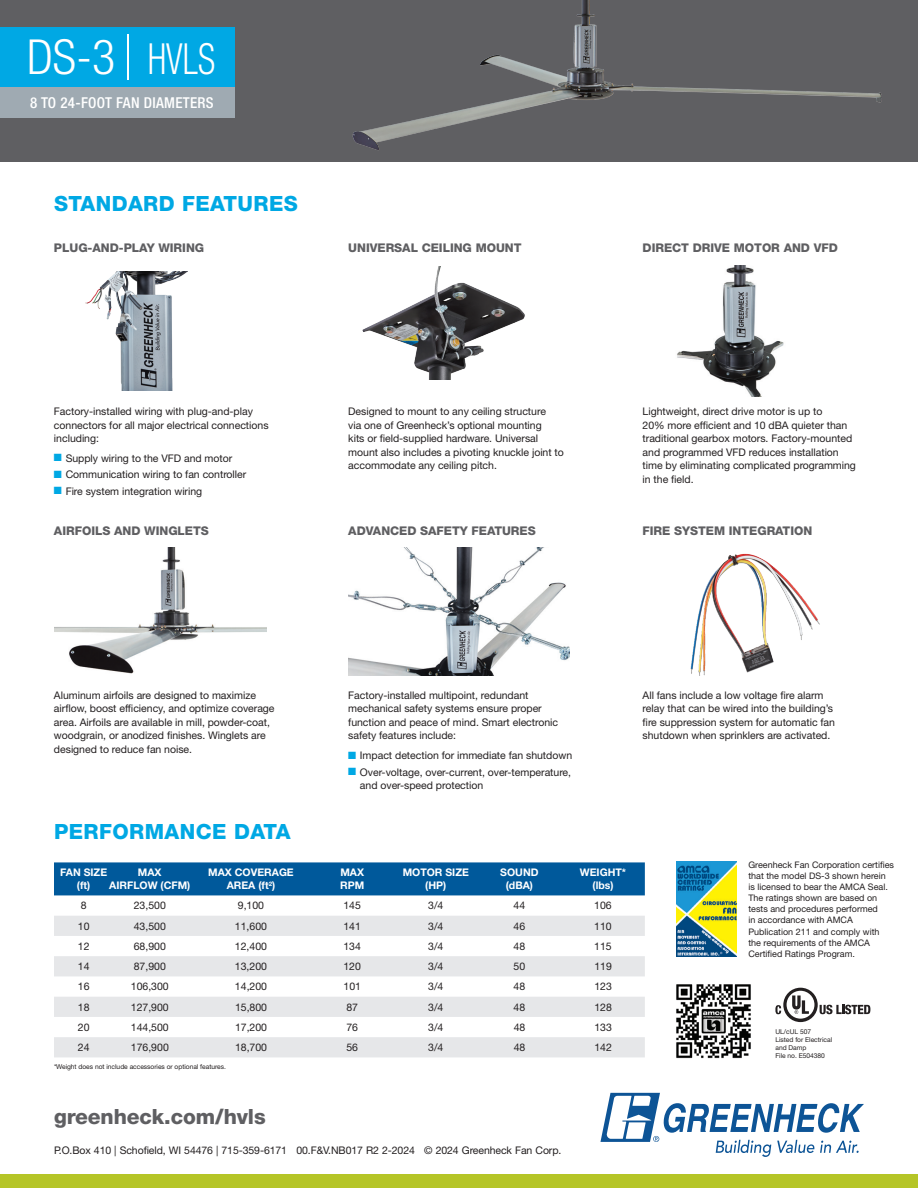
<style>
.page{position:relative;width:918px;height:1188px;background:#fff}
.page>*{position:absolute;margin:0;border:0;box-sizing:border-box;transform-origin:0 0}
.t1{font:300 condensed 48.3px "Helvetica Neue LT Std";color:#fff}
.t2{font:300 condensed 42.9px "Helvetica Neue LT Std";color:#fff;scale:.83 1}
.t3{font:800 21px "Helvetica Neue LT Std";letter-spacing:.02em;color:#00a8e4}
.t4{font:800 21px "Helvetica Neue LT Std";letter-spacing:-.005em;color:#5f5f62}
.t5{font:500 condensed 15px "Helvetica Neue LT Std";letter-spacing:.02em;color:#fff}
.t6{font:800 12px "Helvetica Neue LT Std";letter-spacing:-.005em;color:#5f5f62}
.t7{font:10.5px/13.5px "Helvetica Neue LT Std";letter-spacing:-.005em;color:#231f20}
.t8{font:700 10.5px/13.5px "Helvetica Neue LT Std";color:#fff;text-align:center}
.t9{font:9px/11.1px "Helvetica Neue LT Std";color:#231f20}
.t10{font:6.75px/7.8px "Helvetica Neue LT Std";letter-spacing:-.005em;color:#231f20}
.s1{color:#00a8e4}
</style>
<div class="page">
<div style="left:54px;top:862px;width:591px;height:33px;background:#00599b"></div>
<svg style="left:54px;top:916px;width:591px;height:141px;fill:#e6e7e9"></svg>
<div style="left:0;top:0;width:918px;height:162px;background:#5f5f62"></div>
<img style="left:352px;top:0;width:530px;height:150px">
<svg style="left:600px;top:1093px;width:264px;height:64px"></svg>
<div style="left:0;top:27px;width:234px;height:64px;background:#00a8e4"></div>
<hr style="left:128px;top:34px;width:1px;height:46px;background:#fff">
<img style="left:362px;top:266px;width:163px;height:114px">
<img style="left:54px;top:547px;width:212px;height:127px">
<img style="left:677px;top:265px;width:107px;height:132px">
<img style="left:85px;top:271px;width:103px;height:119px">
<img style="left:690px;top:553px;width:130px;height:123px">
<img style="left:348px;top:547px;width:222px;height:129px">
<div style="left:0;top:1174px;width:918px;height:14px;background:#b5c527"></div>
<div style="left:0;top:87px;width:234px;height:31px;background:#9faab2"></div>
<img style="left:676px;top:862px;width:61px;height:95px">
<svg style="left:775px;top:988px;width:95px;height:34px"></svg>
<img style="left:676px;top:984px;width:75px;height:75px">
<h1 class="t1" style="left:27px;top:29px;width:90px">DS-3</h1>
<h2 class="t2" style="left:148px;top:34px;width:83px">HVLS</h2>
<h3 class="t5" style="left:30px;top:94px;width:185px">8 TO 24-FOOT FAN DIAMETERS</h3>
<h3 class="t3" style="left:54px;top:191px;width:245px">STANDARD FEATURES</h3>
<p class="t6" style="left:54px;top:240px;width:152px">PLUG-AND-PLAY WIRING</p>
<p class="t6" style="left:348px;top:240px;width:175px">UNIVERSAL CEILING MOUNT</p>
<p class="t6" style="left:643px;top:240px;width:197px">DIRECT DRIVE MOTOR AND VFD</p>
<p class="t7" style="left:54px;top:405px;width:216px">Factory-installed wiring with plug-and-play connectors for all major electrical connections including:</p>
<p class="t7" style="left:54px;top:451px;width:180px"><span class="s1">■</span> Supply wiring to the VFD and motor</p>
<p class="t7" style="left:54px;top:468px;width:194px"><span class="s1">■</span> Communication wiring to fan controller</p>
<p class="t7" style="left:54px;top:484px;width:150px"><span class="s1">■</span> Fire system integration wiring</p>
<p class="t6" style="left:54px;top:524px;width:156px">AIRFOILS AND WINGLETS</p>
<p class="t7" style="left:348px;top:405px;width:217px">Designed to mount to any ceiling structure<br>via one of Greenheck’s optional mounting<br>kits or field-supplied hardware. Universal mount also includes a pivoting knuckle joint to accommodate any ceiling pitch.</p>
<p class="t6" style="left:348px;top:524px;width:189px">ADVANCED SAFETY FEATURES</p>
<p class="t7" style="left:643px;top:405px;width:215px">Lightweight, direct drive motor is up to<br>20% more efficient and 10 dBA quieter than traditional gearbox motors. Factory-mounted and programmed VFD reduces installation time by eliminating complicated programming in the field.</p>
<p class="t6" style="left:643px;top:524px;width:171px">FIRE SYSTEM INTEGRATION</p>
<p class="t7" style="left:54px;top:688px;width:222px">Aluminum airfoils are designed to maximize airflow, boost efficiency, and optimize coverage area. Airfoils are available in mill, powder-coat, woodgrain, or anodized finishes. Winglets are designed to reduce fan noise.</p>
<h3 class="t3" style="left:54px;top:819px;width:238px">PERFORMANCE DATA</h3>
<p class="t7" style="left:348px;top:688px;width:211px">Factory-installed multipoint, redundant mechanical safety systems ensure proper function and peace of mind. Smart electronic safety features include:</p>
<p class="t7" style="left:348px;top:748px;width:225px"><span class="s1">■</span> Impact detection for immediate fan shutdown</p>
<p class="t7" style="left:360px;top:765px;width:213px;text-indent:-12px"><span class="s1">■</span> Over-voltage, over-current, over-temperature, and over-speed protection</p>
<p class="t8" style="left:60px;top:865px;width:49px">FAN SIZE (ft)</p>
<p class="t8" style="left:109px;top:865px;width:83px">MAX<br>AIRFLOW (CFM)</p>
<p class="t8" style="left:208px;top:865px;width:87px">MAX COVERAGE<br>AREA (ft<sup>2</sup>)</p>
<p class="t8" style="left:340px;top:865px;width:26px;text-align:left">MAX<br>RPM</p>
<p class="t8" style="left:403px;top:865px;width:68px">MOTOR SIZE (HP)</p>
<p class="t8" style="left:500px;top:865px;width:40px">SOUND (dBA)</p>
<p class="t8" style="left:580px;top:865px;width:48px">WEIGHT* (lbs)</p>
<p class="t7" style="left:81px;top:899px;width:7px">8</p>
<p class="t7" style="left:134px;top:899px;width:34px">23,500</p>
<p class="t7" style="left:238px;top:899px;width:28px">9,100</p>
<p class="t7" style="left:343px;top:899px;width:19px">145</p>
<p class="t7" style="left:428px;top:899px;width:17px">3/4</p>
<p class="t7" style="left:514px;top:899px;width:13px">44</p>
<p class="t7" style="left:594px;top:899px;width:19px">106</p>
<p class="t7" style="left:78px;top:919px;width:13px">10</p>
<p class="t7" style="left:134px;top:919px;width:34px">43,500</p>
<p class="t7" style="left:235px;top:919px;width:34px">11,600</p>
<p class="t7" style="left:343px;top:919px;width:19px">141</p>
<p class="t7" style="left:428px;top:919px;width:17px">3/4</p>
<p class="t7" style="left:514px;top:919px;width:13px">46</p>
<p class="t7" style="left:594px;top:919px;width:19px">110</p>
<p class="t7" style="left:78px;top:939px;width:13px">12</p>
<p class="t7" style="left:134px;top:939px;width:34px">68,900</p>
<p class="t7" style="left:235px;top:939px;width:34px">12,400</p>
<p class="t7" style="left:343px;top:939px;width:19px">134</p>
<p class="t7" style="left:428px;top:939px;width:17px">3/4</p>
<p class="t7" style="left:514px;top:939px;width:13px">48</p>
<p class="t7" style="left:594px;top:939px;width:19px">115</p>
<p class="t7" style="left:78px;top:959px;width:13px">14</p>
<p class="t7" style="left:134px;top:959px;width:34px">87,900</p>
<p class="t7" style="left:235px;top:959px;width:34px">13,200</p>
<p class="t7" style="left:343px;top:959px;width:19px">120</p>
<p class="t7" style="left:428px;top:959px;width:17px">3/4</p>
<p class="t7" style="left:514px;top:959px;width:13px">50</p>
<p class="t7" style="left:594px;top:959px;width:19px">119</p>
<p class="t7" style="left:78px;top:980px;width:13px">16</p>
<p class="t7" style="left:131px;top:980px;width:39px">106,300</p>
<p class="t7" style="left:235px;top:980px;width:34px">14,200</p>
<p class="t7" style="left:343px;top:980px;width:19px">101</p>
<p class="t7" style="left:428px;top:980px;width:17px">3/4</p>
<p class="t7" style="left:514px;top:980px;width:13px">48</p>
<p class="t7" style="left:594px;top:980px;width:19px">123</p>
<p class="t7" style="left:78px;top:1000px;width:13px">18</p>
<p class="t7" style="left:131px;top:1000px;width:39px">127,900</p>
<p class="t7" style="left:235px;top:1000px;width:34px">15,800</p>
<p class="t7" style="left:346px;top:1000px;width:13px">87</p>
<p class="t7" style="left:428px;top:1000px;width:17px">3/4</p>
<p class="t7" style="left:514px;top:1000px;width:13px">48</p>
<p class="t7" style="left:594px;top:1000px;width:19px">128</p>
<p class="t7" style="left:78px;top:1020px;width:13px">20</p>
<p class="t7" style="left:131px;top:1020px;width:39px">144,500</p>
<p class="t7" style="left:235px;top:1020px;width:34px">17,200</p>
<p class="t7" style="left:346px;top:1020px;width:13px">76</p>
<p class="t7" style="left:428px;top:1020px;width:17px">3/4</p>
<p class="t7" style="left:514px;top:1020px;width:13px">48</p>
<p class="t7" style="left:594px;top:1020px;width:19px">133</p>
<p class="t7" style="left:78px;top:1040px;width:13px">24</p>
<p class="t7" style="left:131px;top:1040px;width:39px">176,900</p>
<p class="t7" style="left:235px;top:1040px;width:34px">18,700</p>
<p class="t7" style="left:346px;top:1040px;width:13px">56</p>
<p class="t7" style="left:428px;top:1040px;width:17px">3/4</p>
<p class="t7" style="left:514px;top:1040px;width:13px">48</p>
<p class="t7" style="left:594px;top:1040px;width:19px">142</p>
<p class="t10" style="left:54px;top:1062px;width:173px">*Weight does not include accessories or optional features.</p>
<h3 class="t4" style="left:54px;top:1104px;width:213px">greenheck.com/hvls</h3>
<p class="t7" style="left:54px;top:1144px;width:509px">P.O.Box 410 | Schofield, WI 54476 | 715-359-6171 00.F&amp;V.NB017 R2 2-2024 © 2024 Greenheck Fan Corp.</p>
<p class="t7" style="left:643px;top:688px;width:194px">All fans include a low voltage fire alarm relay that can be wired into the building’s fire suppression system for automatic fan shutdown when sprinklers are activated.</p>
<p class="t9" style="left:748px;top:859px;width:147px">Greenheck Fan Corporation certifies that the model DS-3 shown herein is licensed to bear the AMCA Seal.<br>The ratings shown are based on tests and procedures performed<br>in accordance with AMCA<br>Publication 211 and comply with the requirements of the AMCA<br>Certified Ratings Program.</p>
<p class="t10" style="left:775px;top:1028px;width:58px">UL/cUL 507<br>Listed for Electrical and Damp<br>File no. E504380</p>
</div>
